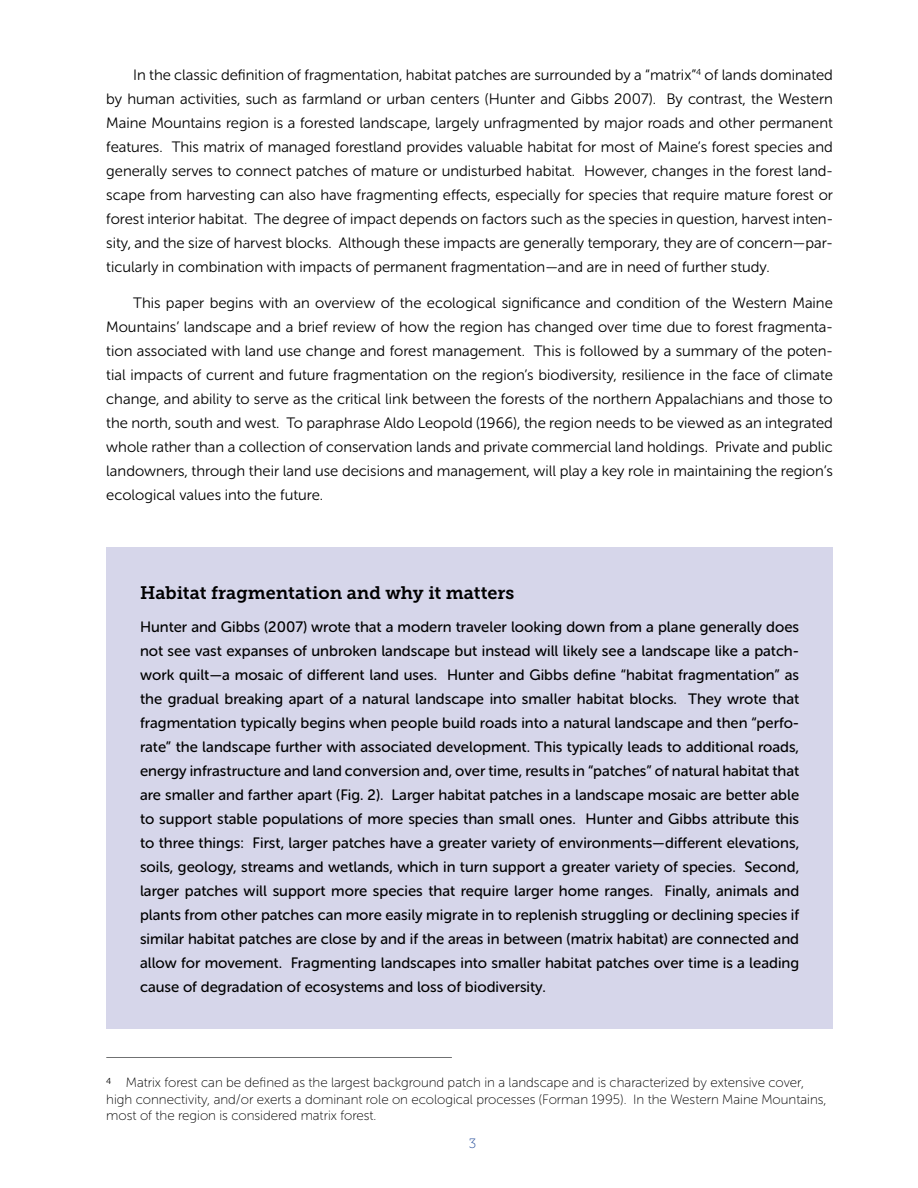
<style>
.page{position:relative;width:918px;height:1188px;background:#fff}
.page>*{position:absolute;margin:0;border:0;box-sizing:border-box;transform-origin:0 0}
.t1{font:18px "Museo Slab 700";color:#000}
.t2{font:15px/24px "Museo Sans Rounded 300";color:#000;text-align:justify}
.t3{font:15px/24px "Museo Sans Rounded 500";color:#000;text-align:justify}
.t4{font:13.5px/16.5px "Museo Sans Rounded 100";color:#000}
.t5{font:13.5px "Museo Slab 100";color:#204997}
</style>
<div class="page">
<div style="left:106px;top:547px;width:727px;height:482px;background:#d6d6ea"></div>
<hr style="left:106px;top:1057px;width:346px;height:1px;background:#707172">
<p class="t2" style="left:106px;top:62px;width:728px;text-indent:27px">In the classic definition of fragmentation, habitat patches are surrounded by a “matrix”<sup>4</sup> of lands dominated by human activities, such as farmland or urban centers (Hunter and Gibbs 2007). By contrast, the Western Maine Mountains region is a forested landscape, largely unfragmented by major roads and other permanent features. This matrix of managed forestland provides valuable habitat for most of Maine’s forest species and generally serves to connect patches of mature or undisturbed habitat. However, changes in the forest land&shy;scape from harvesting can also have fragmenting effects, especially for species that require mature forest or forest interior habitat. The degree of impact depends on factors such as the species in question, harvest inten&shy;sity, and the size of harvest blocks. Although these impacts are generally temporary, they are of concern—par&shy;ticularly in combination with impacts of permanent fragmentation—and are in need of further study.</p>
<p class="t2" style="left:106px;top:290px;width:728px;text-indent:27px">This paper begins with an overview of the ecological significance and condition of the Western Maine Mountains’ landscape and a brief review of how the region has changed over time due to forest fragmenta&shy;tion associated with land use change and forest management. This is followed by a summary of the poten&shy;tial impacts of current and future fragmentation on the region’s biodiversity, resilience in the face of climate change, and ability to serve as the critical link between the forests of the northern Appalachians and those to the north, south and west. To paraphrase Aldo Leopold (1966), the region needs to be viewed as an integrated whole rather than a collection of conservation lands and private commercial land holdings. Private and public landowners, through their land use decisions and management, will play a key role in maintaining the region’s ecological values into the future.</p>
<p class="t1" style="left:140px;top:582px;width:376px">Habitat fragmentation and why it matters</p>
<p class="t3" style="left:140px;top:614px;width:661px">Hunter and Gibbs (2007) wrote that a modern traveler looking down from a plane generally does not see vast expanses of unbroken landscape but instead will likely see a landscape like a patch&shy;work quilt—a mosaic of different land uses. Hunter and Gibbs define “habitat fragmentation” as the gradual breaking apart of a natural landscape into smaller habitat blocks. They wrote that fragmentation typically begins when people build roads into a natural landscape and then “perfo&shy;rate” the landscape further with associated development. This typically leads to additional roads, energy infrastructure and land conversion and, over time, results in “patches” of natural habitat that are smaller and farther apart (Fig. 2). Larger habitat patches in a landscape mosaic are better able to support stable populations of more species than small ones. Hunter and Gibbs attribute this to three things: First, larger patches have a greater variety of environments—different elevations, soils, geology, streams and wetlands, which in turn support a greater variety of species. Second, larger patches will support more species that require larger home ranges. Finally, animals and plants from other patches can more easily migrate in to replenish struggling or declining species if similar habitat patches are close by and if the areas in between (matrix habitat) are connected and allow for movement. Fragmenting landscapes into smaller habitat patches over time is a leading cause of degradation of ecosystems and loss of biodiversity.</p>
<p class="t4" style="left:106px;top:1075px;width:722px"><sup>4</sup> Matrix forest can be defined as the largest background patch in a landscape and is characterized by extensive cover, high connectivity, and/or exerts a dominant role on ecological processes (Forman 1995). In the Western Maine Mountains, most of the region is considered matrix forest.</p>
<p class="t5" style="left:469px;top:1136px;width:9px">3</p>
</div>
